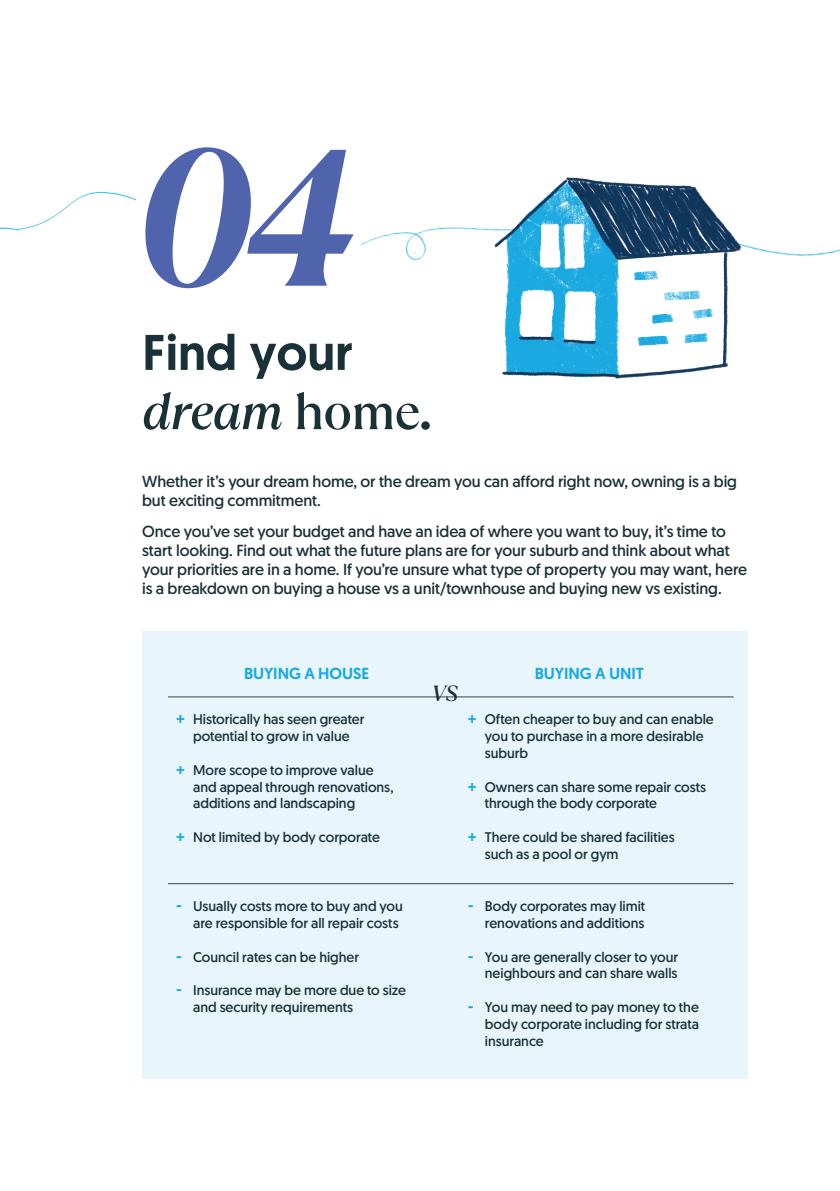
<style>
.page{position:relative;width:840px;height:1191px;background:#fff}
.page>*{position:absolute;margin:0;border:0;box-sizing:border-box;transform-origin:0 0}
.t1{font:italic 700 194px "TT Ramillas";color:#5064ae}
.t2{font:italic 500 50px "TT Ramillas";letter-spacing:-.025em;color:#1a3138}
.t3{font:500 50px "Geomanist";color:#1a3138}
.t4{font:italic 500 22px "TT Ramillas";color:#1a3138}
.t5{font:16px/19.2px "Geomanist";letter-spacing:-.005em;color:#1a3138}
.t6{font:500 16px "Geomanist";letter-spacing:-.005em;color:#1aa9e1}
.t7{font:14px/16.8px "Geomanist";color:#1a3138}
.s1{font-style:normal}
.s2{font-family:"Geomanist";font-style:normal}
.s3{font-weight:500;font-size:16px;color:#1aa9e1}
</style>
<div class="page">
<div style="left:142px;top:631px;width:605px;height:447px;background:#e8f6fc"></div>
<hr style="left:168px;top:696px;width:277px;height:1px;background:#32444c">
<hr style="left:445px;top:696px;width:288px;height:1px;background:#32444c">
<hr style="left:168px;top:883px;width:277px;height:1px;background:#32444c">
<hr style="left:445px;top:883px;width:288px;height:1px;background:#32444c">
<img style="left:773px;top:249px;width:66px;height:7px">
<img style="left:18px;top:191px;width:117px;height:40px">
<img style="left:0;top:227px;width:18px;height:4px">
<img style="left:361px;top:227px;width:84px;height:34px">
<img style="left:445px;top:177px;width:328px;height:202px">
<h1 class="t1" style="left:133px;top:100px;width:223px">04</h1>
<h2 class="t3" style="left:142px;top:319px;width:212px">Find your</h2>
<h2 class="t2" style="left:142px;top:382px;width:291px">dream <span class="s1">home</span><span class="s2">.</span></h2>
<p class="t5" style="left:142px;top:471px;width:596px">Whether it’s your dream home, or the dream you can afford right now, owning is a big but exciting commitment.</p>
<p class="t5" style="left:142px;top:521px;width:606px">Once you’ve set your budget and have an idea of where you want to buy, it’s time to start looking. Find out what the future plans are for your suburb and think about what your priorities are in a home. If you’re unsure what type of property you may want, here is a breakdown on buying a house vs a unit/townhouse and buying new vs existing.</p>
<p class="t6" style="left:244px;top:662px;width:126px">BUYING A HOUSE</p>
<p class="t6" style="left:534px;top:662px;width:110px">BUYING A UNIT</p>
<p class="t7" style="left:176px;top:711px;width:190px;text-align:center"><span class="s3">+</span> Historically has seen greater potential to grow in value</p>
<p class="t7" style="left:193px;top:761px;width:202px;text-indent:-17px"><span class="s3">+</span> More scope to improve value and appeal through renovations, additions and landscaping</p>
<p class="t7" style="left:176px;top:828px;width:205px"><span class="s3">+</span> Not limited by body corporate</p>
<h3 class="t4" style="left:432px;top:680px;width:27px">VS</h3>
<p class="t7" style="left:484px;top:711px;width:230px;text-indent:-17px"><span class="s3">+</span> Often cheaper to buy and can enable you to purchase in a more desirable suburb</p>
<p class="t7" style="left:484px;top:778px;width:222px;text-indent:-17px"><span class="s3">+</span> Owners can share some repair costs through the body corporate</p>
<p class="t7" style="left:484px;top:828px;width:191px;text-indent:-17px"><span class="s3">+</span> There could be shared facilities such as a pool or gym</p>
<p class="t7" style="left:176px;top:897px;width:228px;text-align:right"><span class="s3">-</span> Usually costs more to buy and you are responsible for all repair costs</p>
<p class="t7" style="left:176px;top:948px;width:184px"><span class="s3">-</span> Council rates can be higher</p>
<p class="t7" style="left:193px;top:981px;width:214px;text-indent:-17px"><span class="s3">-</span> Insurance may be more due to size and security requirements</p>
<p class="t7" style="left:467px;top:897px;width:179px;text-align:right"><span class="s3">-</span> Body corporates may limit renovations and additions</p>
<p class="t7" style="left:467px;top:948px;width:212px;text-align:right"><span class="s3">-</span> You are generally closer to your neighbours and can share walls</p>
<p class="t7" style="left:484px;top:998px;width:215px;text-align:justify;text-indent:-17px"><span class="s3">-</span> You may need to pay money to the body corporate including for strata insurance</p>
</div>
